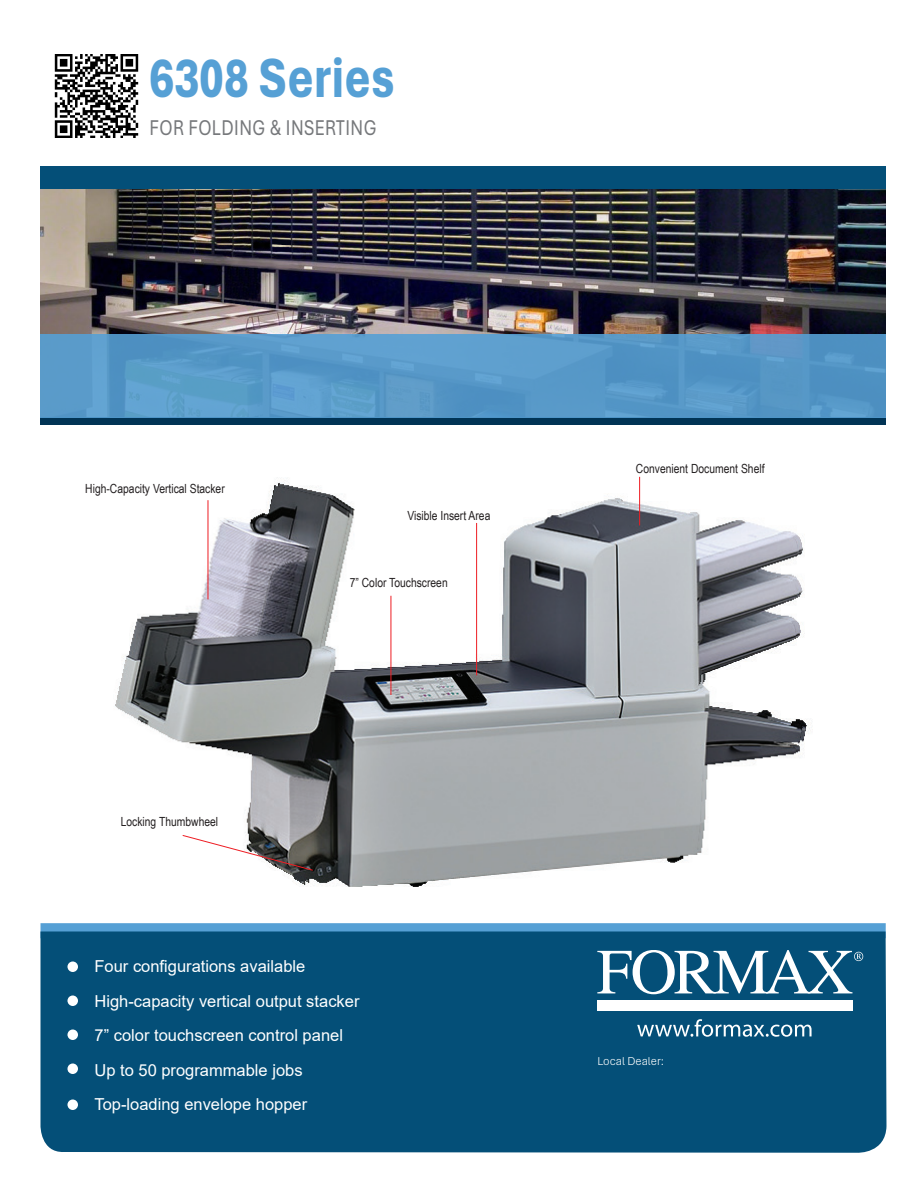
<style>
.page{position:relative;width:918px;height:1188px;background:#fff}
.page>*{position:absolute;margin:0;border:0;box-sizing:border-box;transform-origin:0 0}
.t1{font:800 58.2px "Aptos";color:#56a0d5;scale:.8 1}
.t2{font:22.5px "Aptos";letter-spacing:.025em;color:#76787b;scale:.8 1}
.t3{font:16.5px "Arial";color:#fff}
.t4{font:12.6px "Arial Narrow";color:#231f20}
.t5{font:300 12px "Aptos";color:#fff}
</style>
<div class="page">
<img style="left:40px;top:189px;width:846px;height:146px">
<div style="left:40px;top:166px;width:846px;height:23px;background:#044f78"></div>
<div style="left:40px;top:417px;width:846px;height:7px;background:#013455"></div>
<div style="left:40px;top:335px;width:846px;height:83px;background:#589ac8"></div>
<img style="left:115px;top:476px;width:698px;height:411px">
<hr style="left:208px;top:500px;width:1px;height:99px;background:#ee1d23">
<div style="left:40px;top:923px;width:846px;height:15px;background:#56a0d5"></div>
<div style="left:40px;top:932px;width:846px;height:221px;background:#044f78"></div>
<svg style="left:597px;top:950px;width:266px;height:44px"></svg>
<div style="left:597px;top:1000px;width:256px;height:10px;background:#fff"></div>
<svg style="left:637px;top:1019px;width:175px;height:18px;background:#407998"></svg>
<div style="left:67px;top:962px;width:11px;height:10px;background:#fff;border-radius:50%"></div>
<div style="left:67px;top:996px;width:11px;height:10px;background:#fff;border-radius:50%"></div>
<div style="left:67px;top:1030px;width:11px;height:10px;background:#fff;border-radius:50%"></div>
<div style="left:67px;top:1064px;width:11px;height:10px;background:#fff;border-radius:50%"></div>
<div style="left:67px;top:1100px;width:11px;height:10px;background:#fff;border-radius:50%"></div>
<hr style="left:391px;top:596px;width:1px;height:99px;background:#ee1d23">
<hr style="left:476px;top:523px;width:1px;height:152px;background:#ee1d23">
<hr style="left:639px;top:477px;width:1px;height:48px;background:#ee1d23">
<svg style="left:182px;top:834px;width:132px;height:37px"></svg>
<img style="left:55px;top:54px;width:83px;height:84px">
<p class="t1" style="left:150px;top:38px;width:309px">6308 Series</p>
<p class="t2" style="left:150px;top:112px;width:285px">FOR FOLDING &amp; INSERTING</p>
<p class="t4" style="left:85px;top:480px;width:141px">High-Capacity Vertical Stacker</p>
<p class="t4" style="left:121px;top:813px;width:99px">Locking Thumbwheel</p>
<p class="t4" style="left:407px;top:506px;width:85px">Visible Insert Area</p>
<p class="t4" style="left:350px;top:573px;width:100px">7” Color Touchscreen</p>
<p class="t3" style="left:68px;top:955px;width:239px">• Four configurations available</p>
<p class="t3" style="left:68px;top:989px;width:294px">• High-capacity vertical output stacker</p>
<p class="t3" style="left:68px;top:1024px;width:277px">• 7” color touchscreen control panel</p>
<p class="t3" style="left:68px;top:1058px;width:237px">• Up to 50 programmable jobs</p>
<p class="t3" style="left:68px;top:1093px;width:241px">• Top-loading envelope hopper</p>
<p class="t4" style="left:636px;top:460px;width:130px">Convenient Document Shelf</p>
<p class="t5" style="left:597px;top:1053px;width:68px">Local Dealer:</p>
</div>
